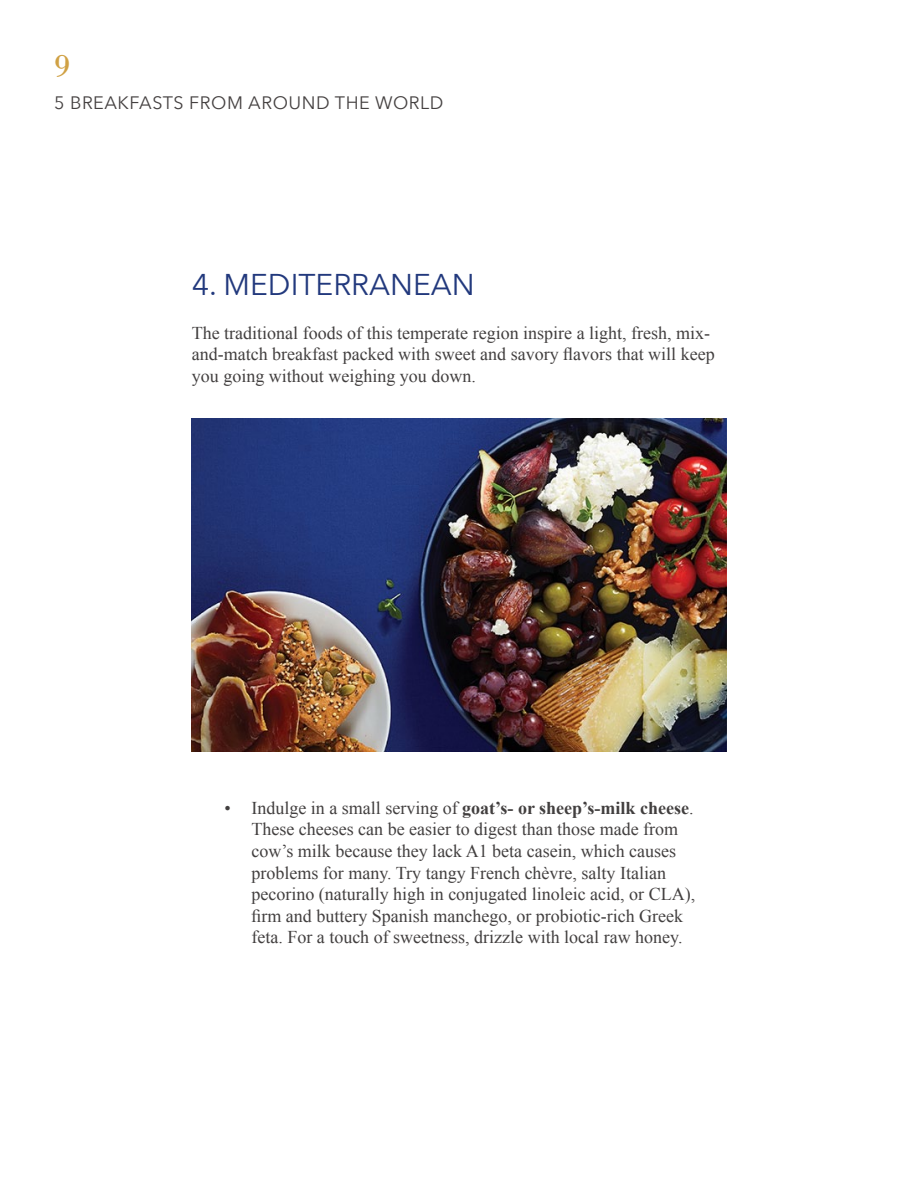
<style>
.page{position:relative;width:918px;height:1188px;background:#fff}
.page>*{position:absolute;margin:0;border:0;box-sizing:border-box;transform-origin:0 0}
.t1{font:33px "Bodoni";color:#d0a144}
.t2{font:30px "Avenir Next";color:#22397d}
.t3{font:18px/21.6px "Times New Roman";color:#423f3f}
.t4{font:18px "Avenir Next";letter-spacing:.03em;color:#454141}
.s1{font-weight:700}
</style>
<div class="page">
<img style="left:192px;top:419px;width:534px;height:333px">
<h1 class="t1" style="left:54px;top:46px;width:18px">9</h1>
<p class="t4" style="left:54px;top:87px;width:391px">5 BREAKFASTS FROM AROUND THE WORLD</p>
<h2 class="t2" style="left:192px;top:260px;width:279px">4. MEDITERRAN EAN</h2>
<p class="t3" style="left:192px;top:322px;width:524px">The traditional foods of this temperate region inspire a light, fresh, mix&shy;and-match breakfast packed with sweet and savory flavors that will keep you going without weighing you down.</p>
<p class="t3" style="left:251px;top:797px;width:445px;text-indent:-27px">• Indulge in a small serving of <span class="s1">goat’s- or sheep’s-milk cheese</span>.<br>These cheeses can be easier to digest than those made from cow’s milk because they lack A1 beta casein, which causes problems for many. Try tangy French chèvre, salty Italian pecorino (naturally high in conjugated linoleic acid, or CLA), firm and buttery Spanish manchego, or probiotic-rich Greek feta. For a touch of sweetness, drizzle with local raw honey.</p>
</div>
